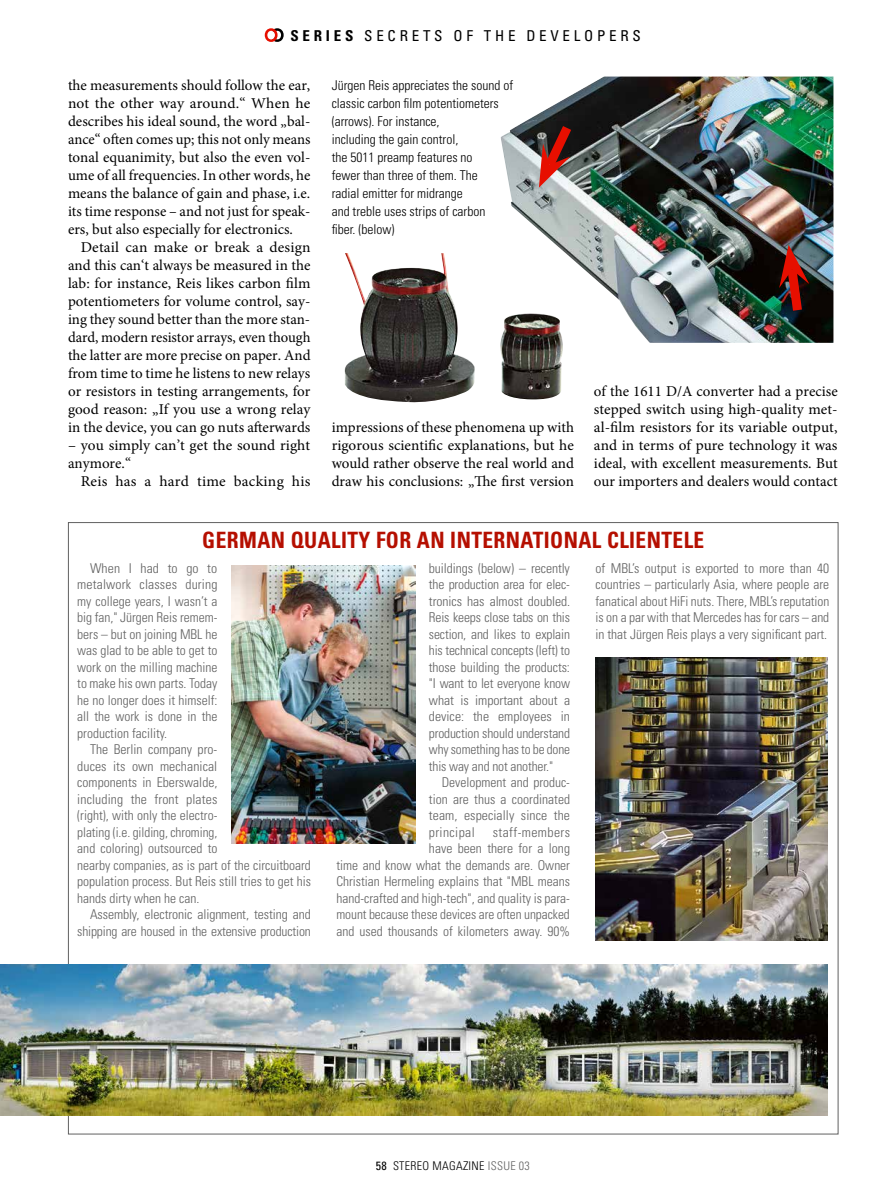
<style>
.page{position:relative;width:893px;height:1191px;background:#fff}
.page>*{position:absolute;margin:0;border:0;box-sizing:border-box;transform-origin:0 0}
.t1{font:700 condensed 22.5px "Univers LT Std";letter-spacing:.02em;color:#b50f00;scale:.95 1}
.t2{font:15px/18px "Minion Pro";color:#000;text-align:justify}
.t3{font:condensed 15px "Univers LT Std";letter-spacing:.25em;color:#000}
.t4{font:300 condensed 13.5px/16.5px "Univers LT Std";color:#616161;text-align:justify}
.t5{font:300 condensed 13.5px/18px "Univers LT Std";color:#000}
.t6{font:300 condensed 12px "Univers LT Std";letter-spacing:.025em;color:#000}
.s1{font-weight:700}
.s2{font-weight:400}
.s3{color:#616161}
</style>
<div class="page">
<svg style="left:265px;top:28px;width:19px;height:14px"></svg>
<img style="left:501px;top:77px;width:332px;height:266px">
<img style="left:595px;top:657px;width:233px;height:283px">
<img style="left:231px;top:565px;width:184px;height:278px">
<img style="left:345px;top:253px;width:218px;height:150px">
<svg style="left:779px;top:245px;width:30px;height:75px;background:#652624"></svg>
<svg style="left:538px;top:116px;width:41px;height:72px;background:#794844"></svg>
<img style="left:0;top:964px;width:828px;height:152px">
<p class="t3" style="left:290px;top:26px;width:352px"><span class="s1">SERIES</span> SECRETS OF THE DEVELOPERS</p>
<p class="t2" style="left:68px;top:76px;width:244px">the measurements should follow the ear, not the other way around.“ When he describes his ideal sound, the word „bal&shy;ance“ often comes up; this not only means tonal equanimity, but also the even vol&shy;ume of all frequencies. In other words, he means the balance of gain and phase, i.e. its time response – and not just for speak&shy;ers, but also especially for electronics.</p>
<p class="t2" style="left:68px;top:238px;width:244px;text-indent:13px">Detail can make or break a design and this can‘t always be measured in the lab: for instance, Reis likes carbon film potentiometers for volume control, say&shy;ing they sound better than the more stan&shy;dard, modern resistor arrays, even though the latter are more precise on paper. And from time to time he listens to new relays or resistors in testing arrangements, for good reason: „If you use a wrong relay in the device, you can go nuts afterwards</p>
<p class="t2" style="left:68px;top:436px;width:244px">– you simply can’t get the sound right anymore.“</p>
<p class="t2" style="left:81px;top:472px;width:231px">Reis has a hard time backing his</p>
<p class="t5" style="left:332px;top:76px;width:183px">Jürgen Reis appreciates the sound of classic carbon film potentiometers (arrows). For instance,<br>including the gain control,<br>the 5011 preamp features no<br>fewer than three of them. The<br>radial emitter for midrange<br>and treble uses strips of carbon<br>fiber. (below)</p>
<p class="t2" style="left:332px;top:418px;width:244px">impressions of these phenomena up with rigorous scientific explanations, but he would rather observe the real world and draw his conclusions: „The first version</p>
<p class="t2" style="left:594px;top:382px;width:245px">of the 1611 D/A converter had a precise stepped switch using high-quality met&shy;al-film resistors for its variable output, and in terms of pure technology it was ideal, with excellent measurements. But our importers and dealers would contact</p>
<h1 class="t1" style="left:202px;top:526px;width:530px">GERMAN QUALITY FOR AN INTERNATIONAL CLIENTELE</h1>
<p class="t4" style="left:77px;top:560px;width:142px;text-indent:13px">When I had to go to metalwork classes during my college years, I wasn’t a big fan," Jürgen Reis remem&shy;bers – but on joining MBL he was glad to be able to get to work on the milling machine to make his own parts. Today he no longer does it himself: all the work is done in the production facility.</p>
<p class="t4" style="left:77px;top:741px;width:235px;text-align:left;text-indent:13px">The Berlin company pro-<br>duces its own mechanical<br>components in Eberswalde,<br>including the front plates<br>(right), with only the electro-<br>plating (i.e. gilding, chroming,<br>and coloring) outsourced to<br>nearby companies, as is part of the circuitboard population process. But Reis still tries to get his hands dirty when he can.</p>
<p class="t4" style="left:77px;top:906px;width:235px;text-align:right">Assembly, electronic alignment, testing and shipping are housed in the extensive production</p>
<p class="t4" style="left:429px;top:560px;width:143px">buildings (below) – recently the production area for elec&shy;tronics has almost doubled.<br>Reis keeps close tabs on this section, and likes to explain his technical concepts (left) to those building the products: "I want to let everyone know what is important about a device: the employees in production should understand why something has to be done this way and not another."</p>
<p class="t4" style="left:429px;top:774px;width:143px;text-indent:13px">Development and produc&shy;tion are thus a coordinated team, especially since the principal</p>
<p class="t4" style="left:596px;top:560px;width:235px">of MBL’s output is exported to more than 40 countries – particularly Asia, where people are fanatical about HiFi nuts. There, MBL’s reputation is on a par with that Mercedes has for cars – and in that Jürgen Reis plays a very significant part.</p>
<p class="t4" style="left:336px;top:824px;width:235px;text-align:right">staff-members<br>have been there for a long<br>time and know what the demands are. Owner Christian Hermeling explains that "MBL means hand-crafted and high-tech", and quality is para&shy;mount because these devices are often unpacked and used thousands of kilometers away. 90%</p>
<p class="t6" style="left:376px;top:1158px;width:156px"><span class="s2">58</span> STEREO MAGAZINE <span class="s3">ISSUE 03</span></p>
</div>
